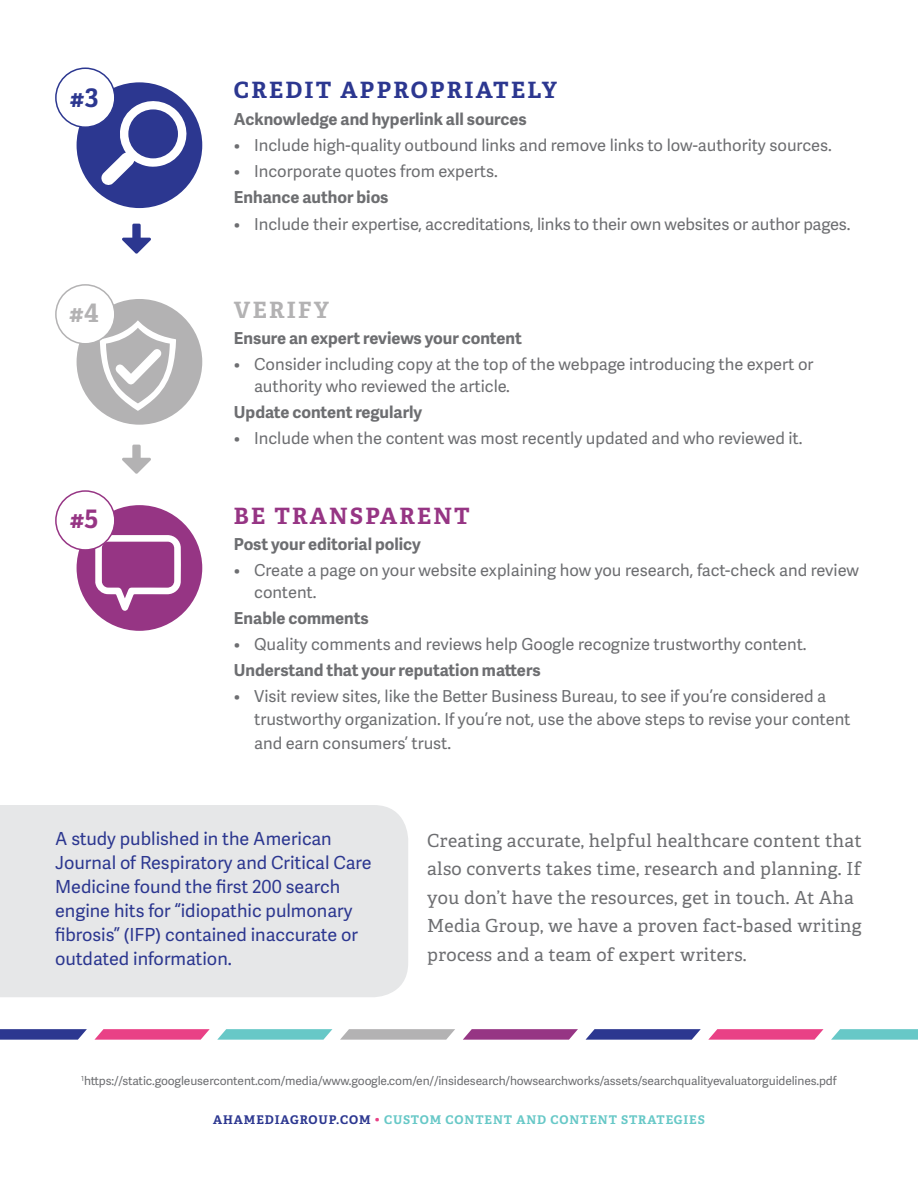
<style>
.page{position:relative;width:918px;height:1188px;background:#fff}
.page>*{position:absolute;margin:0;border:0;box-sizing:border-box;transform-origin:0 0}
.t1{font:700 25.5px "Adelle PE";color:#2c3790}
.t2{font:700 25.5px "Adelle PE";color:#b3b2b3}
.t3{font:700 25.5px "Adelle PE";color:#963584}
.t4{font:700 22.5px "Adelle PE";letter-spacing:.1em;color:#2c3790}
.t5{font:700 22.5px "Adelle PE";letter-spacing:.1em;color:#963584}
.t6{font:700 22.5px "Adelle PE";letter-spacing:.1em;color:#b3b2b3}
.t7{font:18px/28.5px "Adelle PE";letter-spacing:.02em;color:#6d6e71}
.t8{font:18px/24px "Adelle Sans";color:#2c3790}
.t9{font:16.5px/22.5px "Adelle Sans";color:#6d6e71}
.t10{font:700 16.5px "Adelle Sans";color:#6d6e71}
.t11{font:12px "Adelle Sans";letter-spacing:-.01em;color:#6d6e71}
.t12{font:700 12px "Adelle PE";letter-spacing:.075em;color:#67c8c7}
.s1{color:#2c3790}
.s2{color:#e94186}
</style>
<div class="page">
<svg style="left:122px;top:224px;width:29px;height:30px"></svg>
<div style="left:77px;top:82px;width:125px;height:126px;background:#2c3790;border-radius:50%"></div>
<div style="left:56px;top:68px;width:59px;height:59px;background:#fff;border-radius:50%"></div>
<div style="left:55px;top:68px;width:61px;height:60px;border:2px solid #2c3790;border-radius:50%"></div>
<svg style="left:122px;top:445px;width:29px;height:29px"></svg>
<div style="left:77px;top:299px;width:125px;height:126px;background:#b3b2b3;border-radius:50%"></div>
<div style="left:77px;top:505px;width:125px;height:126px;background:#963584;border-radius:50%"></div>
<svg style="left:101px;top:98px;width:89px;height:88px"></svg>
<svg style="left:100px;top:320px;width:76px;height:91px"></svg>
<svg style="left:95px;top:535px;width:86px;height:76px"></svg>
<div style="left:56px;top:285px;width:59px;height:59px;background:#fff;border-radius:50%"></div>
<div style="left:55px;top:284px;width:61px;height:61px;border:2px solid #b3b2b3;border-radius:50%"></div>
<div style="left:56px;top:491px;width:59px;height:59px;background:#fff;border-radius:50%"></div>
<div style="left:55px;top:490px;width:61px;height:61px;border:2px solid #963584;border-radius:50%"></div>
<div style="left:0;top:805px;width:408px;height:192px;background:#e6e7e8"></div>
<svg style="left:0;top:1029px;width:87px;height:11px"></svg>
<svg style="left:217px;top:1029px;width:115px;height:11px"></svg>
<svg style="left:831px;top:1029px;width:87px;height:11px"></svg>
<svg style="left:463px;top:1029px;width:115px;height:11px"></svg>
<svg style="left:94px;top:1029px;width:116px;height:11px"></svg>
<svg style="left:708px;top:1029px;width:116px;height:11px"></svg>
<svg style="left:340px;top:1029px;width:115px;height:11px"></svg>
<svg style="left:586px;top:1029px;width:115px;height:11px"></svg>
<h1 class="t1" style="left:70px;top:79px;width:30px">#3</h1>
<h1 class="t2" style="left:69px;top:294px;width:32px">#4</h1>
<h1 class="t3" style="left:69px;top:500px;width:31px">#5</h1>
<h2 class="t4" style="left:234px;top:74px;width:324px">CREDIT APPROPRIATELY</h2>
<p class="t10" style="left:234px;top:107px;width:294px">Acknowledge and hyperlink all sources</p>
<p class="t9" style="left:234px;top:133px;width:600px">• Include high-quality outbound links and remove links to low-authority sources.</p>
<p class="t9" style="left:234px;top:159px;width:266px">• Incorporate quotes from experts.</p>
<p class="t10" style="left:234px;top:185px;width:156px">Enhance author bios</p>
<p class="t9" style="left:234px;top:212px;width:618px">• Include their expertise, accreditations, links to their own websites or author pages.</p>
<h2 class="t6" style="left:234px;top:293px;width:97px">VERIFY</h2>
<p class="t10" style="left:234px;top:326px;width:289px">Ensure an expert reviews your content</p>
<p class="t9" style="left:254px;top:352px;width:561px;text-indent:-20px">• Consider including copy at the top of the webpage introducing the expert or authority who reviewed the article.</p>
<p class="t10" style="left:234px;top:400px;width:190px">Update content regularly</p>
<p class="t9" style="left:234px;top:427px;width:570px">• Include when the content was most recently updated and who reviewed it.</p>
<h2 class="t5" style="left:234px;top:500px;width:238px">BE TRANSPARENT</h2>
<p class="t10" style="left:234px;top:532px;width:189px">Post your editorial policy</p>
<p class="t9" style="left:254px;top:558px;width:606px;text-indent:-20px">• Create a page on your website explaining how you research, fact-check and review content.</p>
<p class="t10" style="left:234px;top:606px;width:136px">Enable comments</p>
<p class="t9" style="left:234px;top:633px;width:574px">• Quality comments and reviews help Google recognize trustworthy content.</p>
<p class="t10" style="left:234px;top:658px;width:308px">Understand that your reputation matters</p>
<p class="t9" style="left:254px;top:685px;width:598px;text-indent:-20px">• Visit review sites, like the Better Business Bureau, to see if you’re considered a trustworthy organization. If you’re not, use the above steps to revise your content</p>
<p class="t9" style="left:254px;top:731px;width:199px">and earn consumers’ trust.</p>
<p class="t8" style="left:55px;top:826px;width:318px">A study published in the American Journal of Respiratory and Critical Care Medicine found the first 200 search engine hits for “idiopathic pulmonary fibrosis” (IFP) contained inaccurate or outdated information.</p>
<p class="t7" style="left:427px;top:825px;width:436px">Creating accurate, helpful healthcare content that also converts takes time, research and planning. If you don’t have the resources, get in touch. At Aha Media Group, we have a proven fact-based writing process and a team of expert writers.</p>
<p class="t11" style="left:81px;top:1072px;width:757px"><sup>1</sup>https://static.googleusercontent.com/media/www.google.com/en//insidesearch/howsearchworks/assets/searchqualityevaluatorguidelines.pdf</p>
<p class="t12" style="left:213px;top:1111px;width:493px"><span class="s1">AHAMEDIAGROUP.COM</span> <span class="s2">•</span> CUSTOM CONTENT AND CONTENT STRATEGIES</p>
</div>
